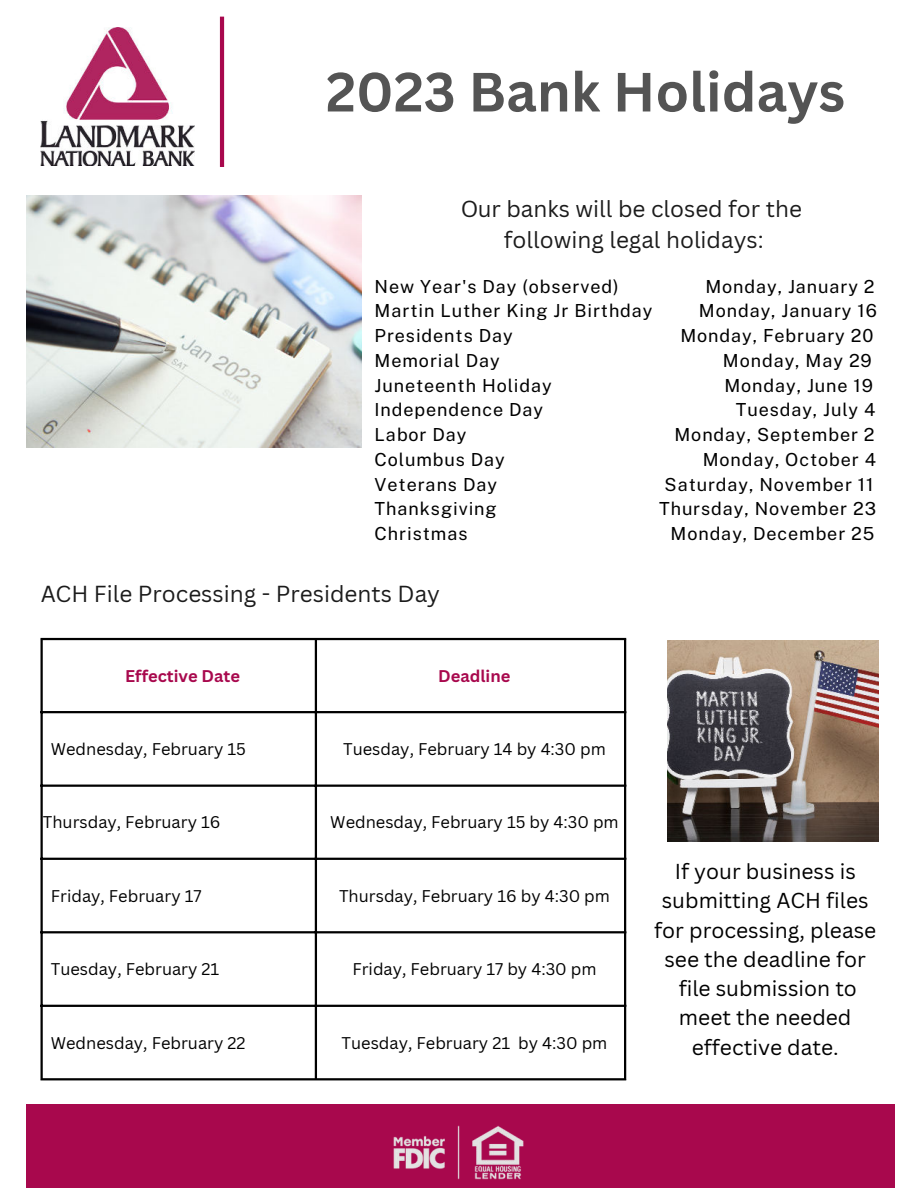
<style>
.page{position:relative;width:918px;height:1188px;background:#fff}
.page>*{position:absolute;margin:0;border:0;box-sizing:border-box;transform-origin:0 0}
.t1{font:700 54px "Canva Sans";color:#545454}
.t2{font:22.5px/31.5px "Canva Sans";color:#000;text-align:center}
.t3{font:21px/29.2px "Canva Sans";color:#000;text-align:center}
.t4{font:18px "Public Sans";letter-spacing:.05em;color:#000}
.t5{font:16.5px "Canva Sans";color:#000}
.t6{font:700 16.5px "Canva Sans";color:#a8084d}
</style>
<div class="page">
<img style="left:668px;top:641px;width:210px;height:200px">
<svg style="left:220px;top:17px;width:4px;height:150px"></svg>
<img style="left:26px;top:195px;width:336px;height:252px">
<div style="left:26px;top:1104px;width:869px;height:84px;background:#a8084d"></div>
<img style="left:41px;top:27px;width:154px;height:138px">
<img style="left:393px;top:1125px;width:131px;height:55px">
<hr style="left:41px;top:640px;width:2px;height:438px;background:#000">
<hr style="left:315px;top:640px;width:2px;height:438px;background:#000">
<hr style="left:624px;top:640px;width:2px;height:438px;background:#000">
<hr style="left:41px;top:638px;width:585px;height:2px;background:#000">
<hr style="left:41px;top:711px;width:585px;height:2px;background:#000">
<hr style="left:41px;top:785px;width:585px;height:2px;background:#000">
<hr style="left:41px;top:858px;width:585px;height:2px;background:#000">
<hr style="left:41px;top:931px;width:585px;height:2px;background:#000">
<hr style="left:41px;top:1005px;width:585px;height:2px;background:#000">
<hr style="left:41px;top:1078px;width:585px;height:2px;background:#000">
<h1 class="t1" style="left:326px;top:60px;width:521px">2023 Bank Holidays</h1>
<p class="t2" style="left:460px;top:193px;width:343px">Our banks will be closed for the following legal holidays:</p>
<p class="t4" style="left:375px;top:273px;width:246px">New Year's Day (observed)</p>
<p class="t4" style="left:705px;top:273px;width:171px">Monday, January 2</p>
<p class="t4" style="left:375px;top:298px;width:279px">Martin Luther King Jr Birthday</p>
<p class="t4" style="left:699px;top:298px;width:179px">Monday, January 16</p>
<p class="t4" style="left:375px;top:323px;width:140px">Presidents Day</p>
<p class="t4" style="left:680px;top:323px;width:195px">Monday, February 20</p>
<p class="t4" style="left:375px;top:347px;width:127px">Memorial Day</p>
<p class="t4" style="left:723px;top:347px;width:150px">Monday, May 29</p>
<p class="t4" style="left:375px;top:372px;width:179px">Juneteenth Holiday</p>
<p class="t4" style="left:724px;top:372px;width:150px">Monday, June 19</p>
<p class="t4" style="left:375px;top:397px;width:170px">Independence Day</p>
<p class="t4" style="left:736px;top:397px;width:141px">Tuesday, July 4</p>
<p class="t4" style="left:375px;top:422px;width:93px">Labor Day</p>
<p class="t4" style="left:674px;top:422px;width:202px">Monday, September 2</p>
<p class="t4" style="left:375px;top:446px;width:132px">Columbus Day</p>
<p class="t4" style="left:703px;top:446px;width:175px">Monday, October 4</p>
<p class="t4" style="left:375px;top:471px;width:124px">Veterans Day</p>
<p class="t4" style="left:665px;top:471px;width:210px">Saturday, November 11</p>
<p class="t4" style="left:375px;top:496px;width:124px">Thanksgiving</p>
<p class="t4" style="left:659px;top:496px;width:218px">Thursday, November 23</p>
<p class="t4" style="left:375px;top:521px;width:95px">Christmas</p>
<p class="t4" style="left:671px;top:521px;width:205px">Monday, December 25</p>
<p class="t2" style="left:41px;top:578px;width:401px">ACH File Processing - Presidents Day</p>
<p class="t6" style="left:125px;top:666px;width:117px">Effective Date</p>
<p class="t6" style="left:438px;top:666px;width:74px">Deadline</p>
<p class="t5" style="left:51px;top:739px;width:197px">Wednesday, February 15</p>
<p class="t5" style="left:343px;top:739px;width:264px">Tuesday, February 14 by 4:30 pm</p>
<p class="t5" style="left:43px;top:813px;width:179px">Thursday, February 16</p>
<p class="t5" style="left:330px;top:813px;width:290px">Wednesday, February 15 by 4:30 pm</p>
<p class="t5" style="left:51px;top:886px;width:152px">Friday, February 17</p>
<p class="t5" style="left:339px;top:886px;width:273px">Thursday, February 16 by 4:30 pm</p>
<p class="t5" style="left:51px;top:959px;width:170px">Tuesday, February 21</p>
<p class="t5" style="left:352px;top:959px;width:246px">Friday, February 17 by 4:30 pm</p>
<p class="t5" style="left:51px;top:1033px;width:196px">Wednesday, February 22</p>
<p class="t5" style="left:342px;top:1033px;width:267px">Tuesday, February 21 by 4:30 pm</p>
<p class="t3" style="left:654px;top:857px;width:224px">If your business is submitting ACH files for processing, please see the deadline for file submission to meet the needed effective date.</p>
</div>
